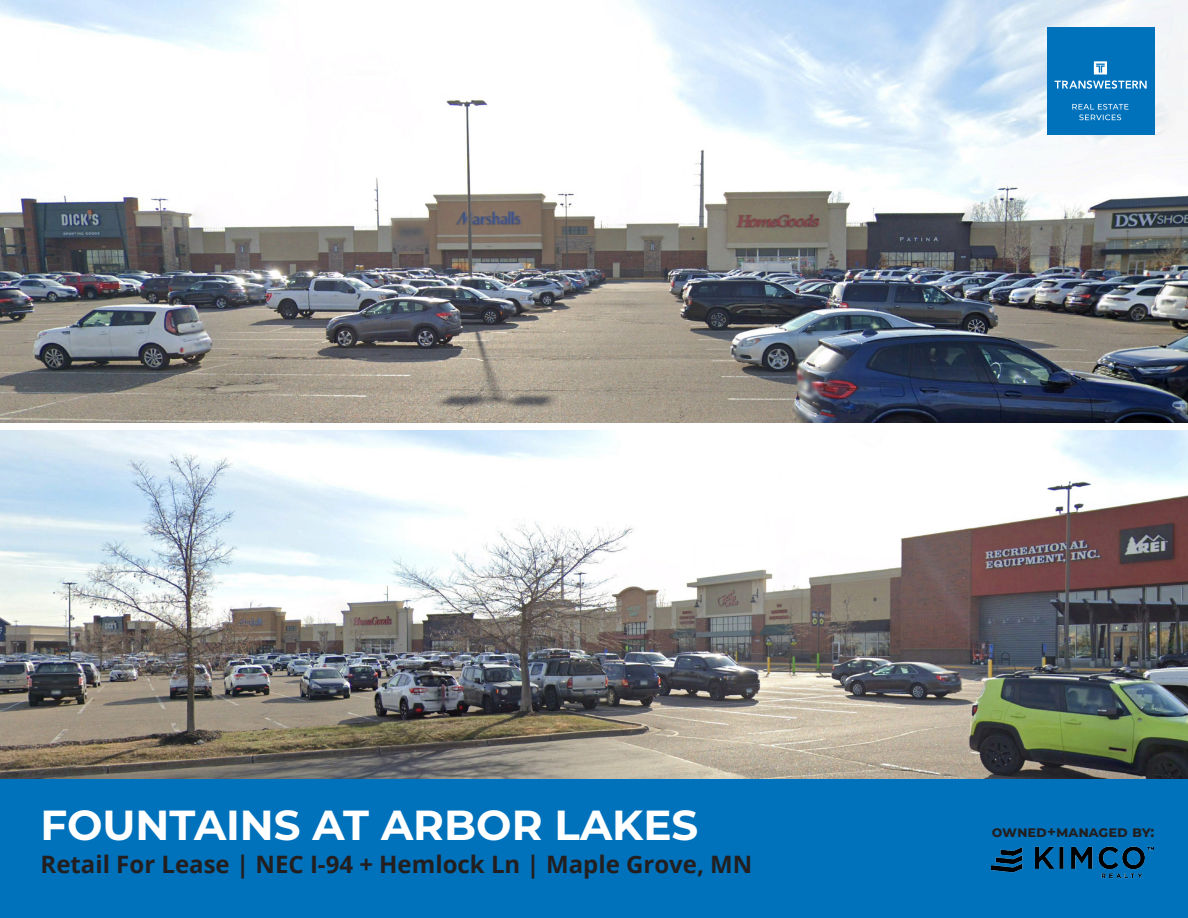
<style>
.page{position:relative;width:1188px;height:918px;background:#fff}
.page>*{position:absolute;margin:0;border:0;box-sizing:border-box;transform-origin:0 0}
.t1{font:700 42px "Montserrat";color:#fff}
.t2{font:700 24px "Open Sans";color:#231f20}
.t3{font:700 15px "Montserrat";color:#231f20}
</style>
<div class="page">
<img style="left:0;top:0;width:1188px;height:423px">
<div style="left:0;top:779px;width:1188px;height:139px;background:#0072bc"></div>
<div style="left:1047px;top:27px;width:108px;height:108px;background:#0072bc"></div>
<svg style="left:1072px;top:104px;width:57px;height:16px"></svg>
<svg style="left:1094px;top:61px;width:13px;height:13px"></svg>
<svg style="left:1055px;top:80px;width:92px;height:9px"></svg>
<img style="left:992px;top:846px;width:162px;height:33px">
<img style="left:0;top:431px;width:1188px;height:348px">
<p class="t1" style="left:40px;top:795px;width:659px">FOUNTAINS AT ARBOR LAKES</p>
<p class="t2" style="left:40px;top:847px;width:713px">Retail For Lease | NEC I-94 + Hemlock Ln | Maple Grove, MN</p>
<p class="t3" style="left:992px;top:820px;width:164px">owned+managed by:</p>
</div>
